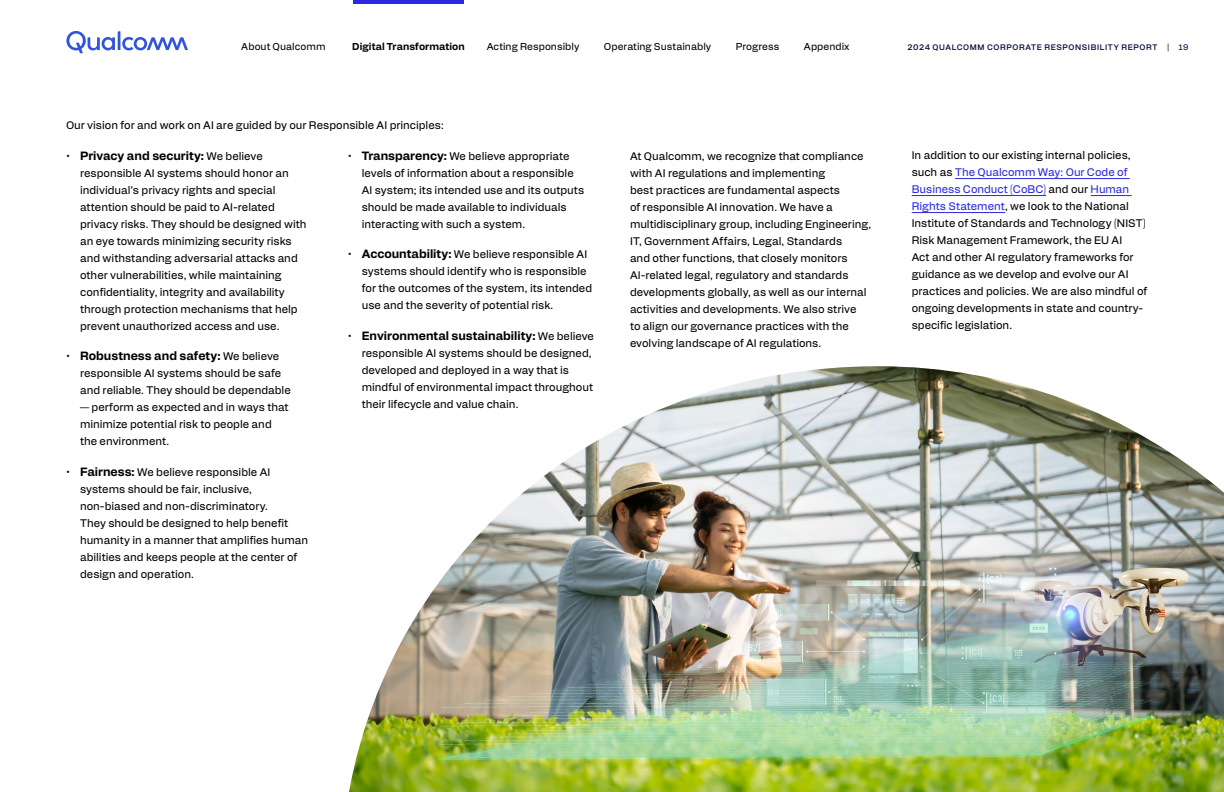
<style>
.page{position:relative;width:1224px;height:792px;background:#fff}
.page>*{position:absolute;margin:0;border:0;box-sizing:border-box;transform-origin:0 0}
.t1{font:700 12px "Alfabet";color:#000}
.Body_text{font:11px/17px "Alfabet";color:#000}
.t2{font:10px "Alfabet";letter-spacing:.005em;color:#000}
.t3{font:700 10px "Alfabet";letter-spacing:.01em;color:#000}
.t4{font:500 8px "Alfabet";letter-spacing:.075em;color:#030a40}
.t5{font:8px "Alfabet";color:#030a40}
.t6{font:700 8px "Alfabet";color:#030a40}
.s1{font-weight:700;font-size:12px}
.s2{font-weight:400;font-size:11px}
.s3{color:#2929e0}
</style>
<div class="page">
<img style="left:349px;top:366px;width:875px;height:426px">
<hr style="left:955px;top:178px;width:175px;height:1px;background:#2929e0">
<hr style="left:912px;top:195px;width:134px;height:1px;background:#2929e0">
<hr style="left:1091px;top:195px;width:41px;height:1px;background:#2929e0">
<hr style="left:912px;top:212px;width:93px;height:1px;background:#2929e0">
<svg style="left:66px;top:31px;width:122px;height:22px"></svg>
<hr style="left:353px;top:0;width:111px;height:4px;background:#2929e0">
<p class="t2" style="left:241px;top:39px;width:86px">About Qualcomm</p>
<p class="t3" style="left:352px;top:39px;width:114px">Digital Transformation</p>
<p class="t2" style="left:487px;top:39px;width:94px">Acting Responsibly</p>
<p class="t2" style="left:604px;top:39px;width:109px">Operating Sustainably</p>
<p class="t2" style="left:736px;top:39px;width:45px">Progress</p>
<p class="t2" style="left:804px;top:39px;width:47px">Appendix</p>
<p class="t4" style="left:907px;top:41px;width:251px">2024 QUALCOMM CORPORATE RESPONSIBILITY REPORT</p>
<p class="t5" style="left:1178px;top:41px;width:12px">19</p>
<p class="t6" style="left:1167px;top:41px;width:4px">|</p>
<p class="Body_text" style="left:66px;top:116px;width:379px">Our vision for and work on AI are guided by our Responsible AI principles:</p>
<p class="Body_text" style="left:362px;top:147px;width:224px;text-indent:-14px">• <span class="s1">Transparency:</span> We believe appropriate levels of information about a responsible AI system; its intended use and its outputs should be made available to individuals interacting with such a system.</p>
<p class="Body_text" style="left:362px;top:245px;width:232px;text-indent:-14px">• <span class="s1">Accountability:</span> We believe responsible AI systems should identify who is responsible for the outcomes of the system, its intended use and the severity of potential risk.</p>
<p class="t1" style="left:348px;top:327px;width:247px"><span class="s2">•</span> Environmental sustainability: <span class="s2">We believe</span></p>
<p class="Body_text" style="left:362px;top:344px;width:233px">responsible AI systems should be designed, developed and deployed in a way that is mindful of environmental impact throughout their lifecycle and value chain.</p>
<p class="t1" style="left:67px;top:147px;width:198px"><span class="s2">•</span> Privacy and security: <span class="s2">We believe</span></p>
<p class="Body_text" style="left:80px;top:164px;width:228px">responsible AI systems should honor an individual’s privacy rights and special attention should be paid to AI-related privacy risks. They should be designed with an eye towards minimizing security risks and withstanding adversarial attacks and other vulnerabilities, while maintaining confidentiality, integrity and availability through protection mechanisms that help prevent unauthorized access and use.</p>
<p class="t1" style="left:67px;top:347px;width:214px"><span class="s2">•</span> Robustness and safety: <span class="s2">We believe</span></p>
<p class="Body_text" style="left:80px;top:364px;width:212px">responsible AI systems should be safe and reliable. They should be dependable</p>
<p class="Body_text" style="left:80px;top:398px;width:210px">— perform as expected and in ways that minimize potential risk to people and the environment.</p>
<p class="Body_text" style="left:80px;top:463px;width:230px;text-indent:-14px">• <span class="s1">Fairness:</span> We believe responsible AI systems should be fair, inclusive, non-biased and non-discriminatory.<br>They should be designed to help benefit humanity in a manner that amplifies human abilities and keeps people at the center of design and operation.</p>
<p class="Body_text" style="left:630px;top:147px;width:243px">At Qualcomm, we recognize that compliance with AI regulations and implementing<br>best practices are fundamental aspects<br>of responsible AI innovation. We have a multidisciplinary group, including Engineering, IT, Government Affairs, Legal, Standards<br>and other functions, that closely monitors AI-related legal, regulatory and standards developments globally, as well as our internal activities and developments. We also strive<br>to align our governance practices with the evolving landscape of AI regulations.</p>
<p class="Body_text" style="left:912px;top:145px;width:237px">In addition to our existing internal policies, such as <span class="s3">The Qualcomm Way: Our Code of Business Conduct (CoBC)</span> and our <span class="s3">Human Rights Statement</span>, we look to the National Institute of Standards and Technology (NIST)<br>Risk Management Framework, the EU AI<br>Act and other AI regulatory frameworks for guidance as we develop and evolve our AI practices and policies. We are also mindful of ongoing developments in state and country&shy;specific legislation.</p>
</div>
